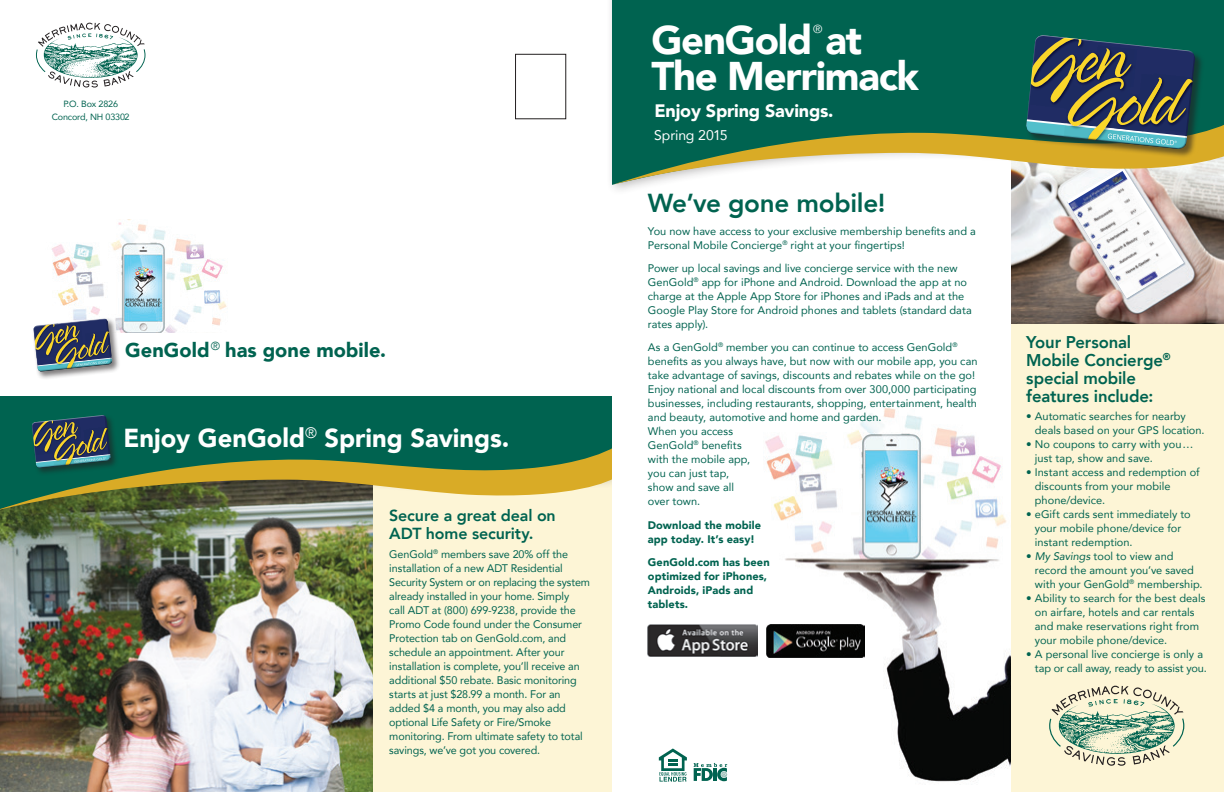
<style>
.page{position:relative;width:1224px;height:792px;background:#fff}
.page>*{position:absolute;margin:0;border:0;box-sizing:border-box;transform-origin:0 0}
.t1{font:900 40px "Avenir";letter-spacing:-.03em;color:#fff}
.t2{font:900 26px "Avenir";color:#fff}
.t3{font:800 26px "Avenir";letter-spacing:-.01em;color:#006350}
.t4{font:900 20px "Avenir";color:#006350}
.t5{font:900 18px "Avenir";letter-spacing:-.01em;color:#fff}
.t6{font:800 17px/18px "Avenir";letter-spacing:-.01em;color:#006350}
.t7{font:800 16px/18px "Avenir";letter-spacing:-.01em;color:#006350}
.t8{font:14px "Avenir";letter-spacing:-.01em;color:#fff}
.t9{font:11.7px "Avenir";color:#fff}
.t10{font:11px/14px "Avenir";color:#006350}
.t11{font:900 11px/14px "Avenir";letter-spacing:.01em;color:#006350}
.t12{font:9px/13px "Avenir";letter-spacing:-.02em;color:#006350;text-align:center}
.s1{font-style:italic}
</style>
<div class="page">
<img style="left:757px;top:402px;width:254px;height:380px">
<img style="left:52px;top:220px;width:175px;height:113px">
<div style="left:1011px;top:149px;width:213px;height:643px;background:#fdf5d6"></div>
<img style="left:0;top:526px;width:374px;height:266px">
<div style="left:374px;top:455px;width:238px;height:337px;background:#fdf5d6"></div>
<div style="left:515px;top:54px;width:51px;height:65px;border:1px solid #231f20"></div>
<div style="left:0;top:389px;width:622px;height:137px;background:#231f20;opacity:.31"></div>
<div style="left:0;top:396px;width:612px;height:116px;background:#006350"></div>
<div style="left:612px;top:394px;width:19px;height:398px;background:#fff"></div>
<div style="left:0;top:346px;width:631px;height:50px;background:#fff"></div>
<div style="left:32px;top:317px;width:88px;height:62px;background:#231f20;opacity:.59"></div>
<svg style="left:32px;top:317px;width:81px;height:55px"></svg>
<svg style="left:0;top:414px;width:612px;height:97px"></svg>
<img style="left:648px;top:624px;width:109px;height:33px">
<img style="left:766px;top:625px;width:99px;height:32px">
<img style="left:1011px;top:196px;width:213px;height:128px">
<svg style="left:1067px;top:196px;width:117px;height:102px"></svg>
<img style="left:1068px;top:196px;width:112px;height:102px">
<div style="left:606px;top:0;width:618px;height:196px;background:#231f20;opacity:.31"></div>
<div style="left:612px;top:0;width:612px;height:185px;background:#006350"></div>
<svg style="left:613px;top:120px;width:611px;height:65px"></svg>
<div style="left:1026px;top:35px;width:179px;height:123px;background:#231f20;opacity:.59"></div>
<svg style="left:1025px;top:34px;width:171px;height:116px"></svg>
<svg style="left:1049px;top:686px;width:135px;height:80px"></svg>
<svg style="left:36px;top:23px;width:109px;height:65px"></svg>
<svg style="left:659px;top:748px;width:28px;height:34px"></svg>
<svg style="left:694px;top:763px;width:33px;height:18px"></svg>
<p class="t12" style="left:52px;top:97px;width:79px">P.O. Box 2826<br>Concord, NH 03302</p>
<p class="t4" style="left:125px;top:333px;width:262px">GenGold<sup>®</sup> has gone mobile.</p>
<p class="t2" style="left:123px;top:415px;width:388px">Enjoy GenGold<sup>®</sup> Spring Savings.</p>
<p class="t7" style="left:389px;top:506px;width:168px">Secure a great deal on<br>ADT home security.</p>
<p class="t10" style="left:389px;top:547px;width:202px">GenGold<sup>®</sup> members save 20% off the installation of a new ADT Residential Security System or on replacing the system already installed in your home. Simply<br>call ADT at (800) 699-9238, provide the Promo Code found under the Consumer Protection tab on GenGold.com, and schedule an appointment. After your installation is complete, you’ll receive an additional $50 rebate. Basic monitoring starts at just $28.99 a month. For an added $4 a month, you may also add optional Life Safety or Fire/Smoke monitoring. From ultimate safety to total savings, we’ve got you covered.</p>
<p class="t1" style="left:651px;top:6px;width:212px">GenGold at</p>
<p class="t9" style="left:813px;top:22px;width:11px">®</p>
<p class="t1" style="left:651px;top:42px;width:269px">The Merrimack</p>
<p class="t5" style="left:655px;top:96px;width:181px">Enjoy Spring Savings.</p>
<p class="t8" style="left:654px;top:124px;width:75px">Spring 2015</p>
<p class="t3" style="left:648px;top:179px;width:239px">We’ve gone mobile!</p>
<p class="t10" style="left:648px;top:224px;width:330px">You now have access to your exclusive membership benefits and a<br>Personal Mobile Concierge<sup>®</sup> right at your fingertips!</p>
<p class="t10" style="left:648px;top:261px;width:325px">Power up local savings and live concierge service with the new GenGold<sup>®</sup> app for iPhone and Android. Download the app at no charge at the Apple App Store for iPhones and iPads and at the Google Play Store for Android phones and tablets (standard data rates apply).</p>
<p class="t10" style="left:648px;top:340px;width:331px">As a GenGold<sup>®</sup> member you can continue to access GenGold<sup>® </sup>benefits as you always have, but now with our mobile app, you can take advantage of savings, discounts and rebates while on the go!<br>Enjoy national and local discounts from over 300,000 participating businesses, including restaurants, shopping, entertainment, health and beauty, automotive and home and garden.<br>When you access<br>GenGold<sup>®</sup> benefits<br>with the mobile app,<br>you can just tap,<br>show and save all<br>over town.</p>
<p class="t11" style="left:648px;top:518px;width:115px">Download the mobile app today. It’s easy!</p>
<p class="t11" style="left:648px;top:555px;width:123px">GenGold.com has been optimized for iPhones,<br>Androids, iPads and tablets.</p>
<p class="t6" style="left:1026px;top:331px;width:146px">Your Personal<br>Mobile Concierge<sup>® </sup>special mobile features include:</p>
<p class="t10" style="left:1035px;top:409px;width:171px;text-indent:-9px">• Automatic searches for nearby deals based on your GPS location.</p>
<p class="t10" style="left:1035px;top:437px;width:160px;text-indent:-9px">• No coupons to carry with you … just tap, show and save.</p>
<p class="t10" style="left:1035px;top:465px;width:166px;text-indent:-9px">• Instant access and redemption of discounts from your mobile phone/device.</p>
<p class="t10" style="left:1035px;top:507px;width:157px;text-indent:-9px">• eGift cards sent immediately to your mobile phone/device for instant redemption.</p>
<p class="t10" style="left:1035px;top:549px;width:169px;text-indent:-9px">• <span class="s1">My Savings</span> tool to view and record the amount you’ve saved with your GenGold<sup>®</sup> membership.</p>
<p class="t10" style="left:1035px;top:591px;width:172px;text-indent:-9px">• Ability to search for the best deals on airfare, hotels and car rentals and make reservations right from your mobile phone/device.</p>
<p class="t10" style="left:1035px;top:647px;width:173px;text-indent:-9px">• A personal live concierge is only a tap or call away, ready to assist you.</p>
</div>
